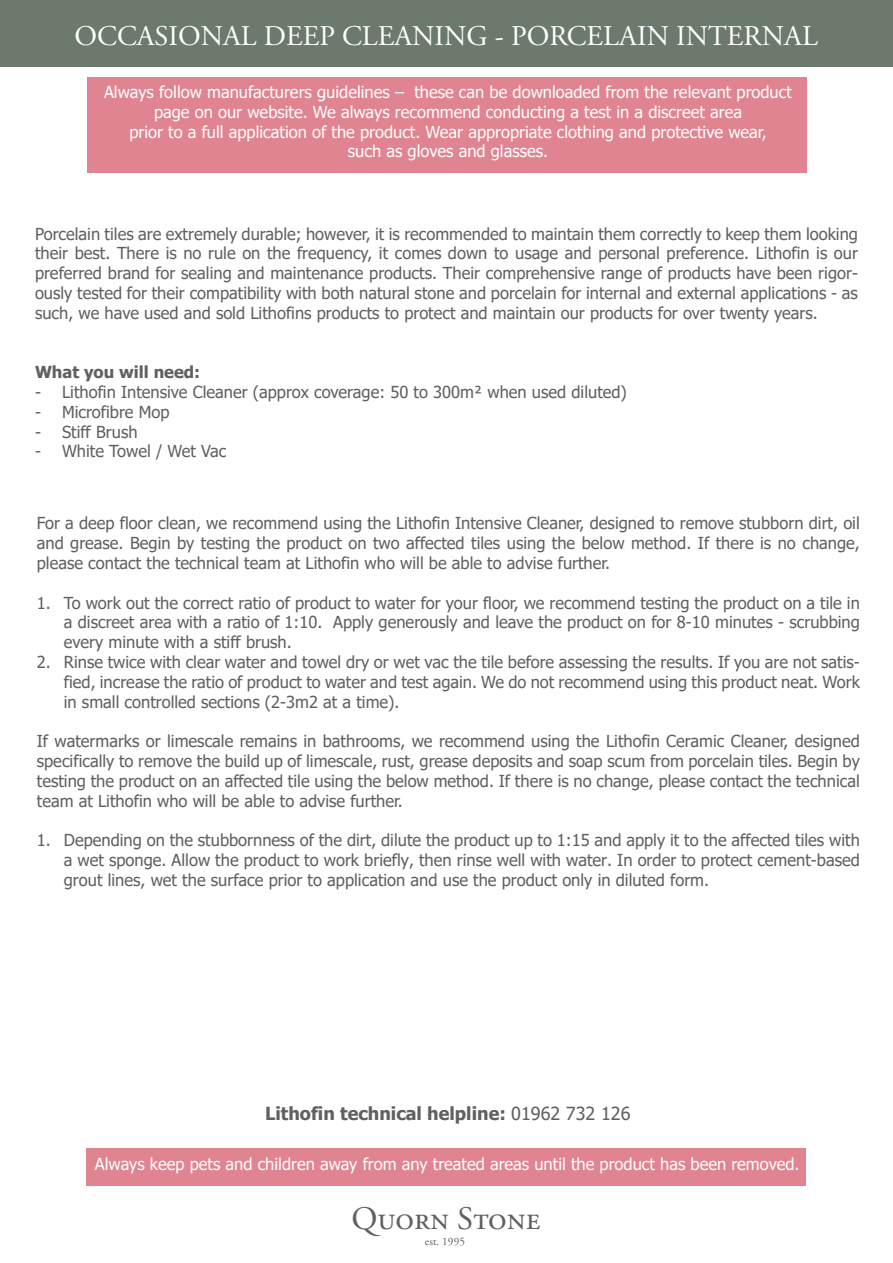
<style>
.page{position:relative;width:893px;height:1263px;background:#fff}
.page>*{position:absolute;margin:0;border:0;box-sizing:border-box;transform-origin:0 0}
.t1{font:32.85px "Adobe Garamond Pro";color:#5f6063}
.t2{font:28.5px "Adobe Garamond Pro";color:#fff}
.t3{font:700 18px "Tahoma";color:#60605f}
.t4{font:16.5px/19.8px "Tahoma";color:#60605f;text-align:justify}
.t5{font:16.5px/19.8px "Tahoma";color:#fff;text-align:center}
.t6{font:700 16.5px "Tahoma";color:#60605f}
.t7{font:11.4px "Adobe Garamond Pro";color:#5f6063}
.s1{font-weight:400}
</style>
<div class="page">
<div style="left:87px;top:78px;width:720px;height:95px;background:#df8490"></div>
<div style="left:0;top:0;width:893px;height:66px;background:#6b7a6c"></div>
<div style="left:87px;top:1148px;width:719px;height:37px;background:#df8490"></div>
<h2 class="t2" style="left:75px;top:19px;width:745px">OCCASIONAL DEEP CLEANING - PORCELAIN INTERNAL</h2>
<p class="t5" style="left:104px;top:83px;width:689px">Always follow manufacturers guidelines – these can be downloaded from the relevant product page on our website. We always recommend conducting a test in a discreet area<br>prior to a full application of the product. Wear appropriate clothing and protective wear,<br>such as gloves and glasses.</p>
<p class="t4" style="left:35px;top:225px;width:824px">Porcelain tiles are extremely durable; however, it is recommended to maintain them correctly to keep them looking their best. There is no rule on the frequency, it comes down to usage and personal preference. Lithofin is our preferred brand for sealing and maintenance products. Their comprehensive range of products have been rigor&shy;ously tested for their compatibility with both natural stone and porcelain for internal and external applications - as such, we have used and sold Lithofins products to protect and maintain our products for over twenty years.</p>
<p class="t6" style="left:35px;top:361px;width:167px">What you will need:</p>
<p class="t4" style="left:35px;top:383px;width:593px">- Lithofin Intensive Cleaner (approx coverage: 50 to 300m² when used diluted)</p>
<p class="t4" style="left:35px;top:403px;width:136px">- Microfibre Mop</p>
<p class="t4" style="left:35px;top:423px;width:104px">- Stiff Brush</p>
<p class="t4" style="left:35px;top:442px;width:193px">- White Towel / Wet Vac</p>
<p class="t4" style="left:37px;top:514px;width:824px">For a deep floor clean, we recommend using the Lithofin Intensive Cleaner, designed to remove stubborn dirt, oil and grease. Begin by testing the product on two affected tiles using the below method. If there is no change, please contact the technical team at Lithofin who will be able to advise further.</p>
<p class="t4" style="left:64px;top:594px;width:798px;text-indent:-27px">1. To work out the correct ratio of product to water for your floor, we recommend testing the product on a tile in a discreet area with a ratio of 1:10. Apply generously and leave the product on for 8-10 minutes - scrubbing every minute with a stiff brush.</p>
<p class="t4" style="left:64px;top:653px;width:797px;text-indent:-27px">2. Rinse twice with clear water and towel dry or wet vac the tile before assessing the results. If you are not satis&shy;fied, increase the ratio of product to water and test again. We do not recommend using this product neat. Work in small controlled sections (2-3m2 at a time).</p>
<p class="t4" style="left:37px;top:732px;width:825px">If watermarks or limescale remains in bathrooms, we recommend using the Lithofin Ceramic Cleaner, designed specifically to remove the build up of limescale, rust, grease deposits and soap scum from porcelain tiles. Begin by testing the product on an affected tile using the below method. If there is no change, please contact the technical team at Lithofin who will be able to advise further.</p>
<p class="t4" style="left:64px;top:831px;width:797px;text-indent:-27px">1. Depending on the stubbornness of the dirt, dilute the product up to 1:15 and apply it to the affected tiles with a wet sponge. Allow the product to work briefly, then rinse well with water. In order to protect cement-based grout lines, wet the surface prior to application and use the product only in diluted form.</p>
<p class="t3" style="left:265px;top:1101px;width:367px">Lithofin technical helpline: <span class="s1">01962 732 126</span></p>
<p class="t5" style="left:95px;top:1155px;width:706px">Always keep pets and children away from any treated areas until the product has been removed.</p>
<h1 class="t1" style="left:352px;top:1199px;width:190px">Quorn Stone</h1>
<p class="t7" style="left:425px;top:1234px;width:42px">est. 1995</p>
</div>
